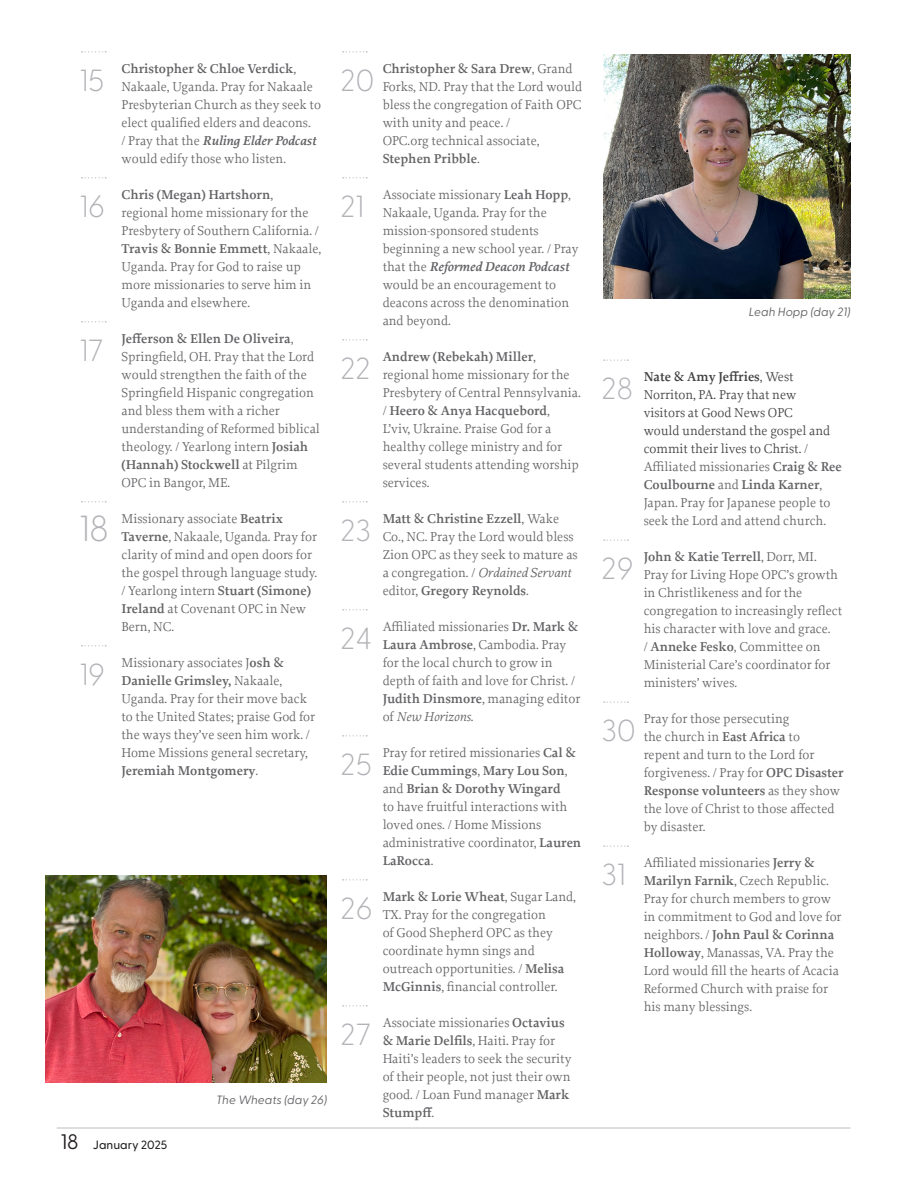
<style>
.page{position:relative;width:918px;height:1188px;background:#fff}
.page>*{position:absolute;margin:0;border:0;box-sizing:border-box;transform-origin:0 0}
.Prayer_list_-_2{font:200 36.15px "Greycliff CF";color:#b2b3b7}
.Prayer_list_-_2-2{font:200 30.45px "Greycliff CF";color:#b2b3b7}
.Prayer_list_-_2-3{font:13.5px/18px "Proforma";color:#636366}
.Prayer_list_-_2-4{font:13.5px/18px "Proforma";color:#404040}
.Photo_Caption{font:italic 12px "Greycliff CF";color:#636366}
.t1{font:500 12px "Greycliff CF";color:#231f20}
.s1{font-weight:600}
.s2{font-weight:600;font-style:italic}
.s3{font-weight:400;font-size:21px}
.s4{font-style:italic}
.s5{color:#636366}
.s6{font-weight:600;color:#636366}
</style>
<div class="page">
<hr style="left:57px;top:1128px;width:794px;height:1px;background:#bcbdc0">
<img style="left:603px;top:54px;width:248px;height:244px">
<svg style="left:82px;top:51px;width:24px;height:1px"></svg>
<svg style="left:82px;top:177px;width:24px;height:1px"></svg>
<svg style="left:82px;top:321px;width:24px;height:1px"></svg>
<svg style="left:82px;top:501px;width:24px;height:1px"></svg>
<svg style="left:82px;top:645px;width:24px;height:1px"></svg>
<svg style="left:343px;top:51px;width:24px;height:1px"></svg>
<svg style="left:343px;top:177px;width:24px;height:1px"></svg>
<svg style="left:343px;top:339px;width:24px;height:1px"></svg>
<svg style="left:343px;top:501px;width:24px;height:1px"></svg>
<svg style="left:343px;top:609px;width:24px;height:1px"></svg>
<svg style="left:343px;top:735px;width:24px;height:1px"></svg>
<svg style="left:343px;top:879px;width:24px;height:1px"></svg>
<svg style="left:343px;top:1005px;width:24px;height:1px"></svg>
<img style="left:45px;top:876px;width:281px;height:207px">
<svg style="left:604px;top:360px;width:24px;height:1px"></svg>
<svg style="left:604px;top:540px;width:24px;height:1px"></svg>
<svg style="left:604px;top:702px;width:24px;height:1px"></svg>
<svg style="left:604px;top:846px;width:24px;height:1px"></svg>
<p class="Prayer_list_-_2-2" style="left:80px;top:57px;width:26px">15</p>
<p class="Prayer_list_-_2-3" style="left:122px;top:59px;width:201px"><span class="s1">Christopher &amp; Chloe Verdick</span>, Nakaale, Uganda. Pray for Nakaale Presbyterian Church as they seek to elect qualified elders and deacons.<br>/ Pray that the <span class="s2">Ruling Elder Podcast </span>would edify those who listen.</p>
<p class="Prayer_list_-_2-2" style="left:80px;top:183px;width:27px">16</p>
<p class="Prayer_list_-_2-3" style="left:122px;top:185px;width:201px"><span class="s1">Chris (Megan) Hartshorn</span>, regional home missionary for the<br>Presbytery of Southern California. /<br><span class="s1">Travis &amp; Bonnie Emmett</span>, Nakaale,<br>Uganda. Pray for God to raise up more missionaries to serve him in<br>Uganda and elsewhere.</p>
<p class="Prayer_list_-_2-2" style="left:80px;top:327px;width:25px">17</p>
<p class="Prayer_list_-_2-3" style="left:122px;top:329px;width:200px"><span class="s1">Jefferson &amp; Ellen De Oliveira</span>,<br>Springfield, OH. Pray that the Lord would strengthen the faith of the<br>Springfield Hispanic congregation and bless them with a richer understanding of Reformed biblical theology. / Yearlong intern <span class="s1">Josiah (Hannah) Stockwell</span> at Pilgrim<br>OPC in Bangor, ME.</p>
<p class="Prayer_list_-_2" style="left:79px;top:501px;width:31px">18</p>
<p class="Prayer_list_-_2-3" style="left:122px;top:509px;width:197px">Missionary associate <span class="s1">Beatrix<br>Taverne</span>, Nakaale, Uganda. Pray for clarity of mind and open doors for the gospel through language study. / Yearlong intern <span class="s1">Stuart (Simone)<br>Ireland</span> at Covenant OPC in New<br>Bern, NC.</p>
<p class="Prayer_list_-_2-2" style="left:80px;top:651px;width:27px">19</p>
<p class="Prayer_list_-_2-3" style="left:121px;top:653px;width:195px">Missionary associates J<span class="s1">osh &amp;<br>Danielle Grimsley,</span> Nakaale,<br>Uganda. Pray for their move back to the United States; praise God for the ways they’ve seen him work. /<br>Home Missions general secretary,<br><span class="s1">Jeremiah Montgomery</span>.</p>
<p class="t1" style="left:61px;top:1135px;width:108px"><span class="s3">18</span> January 2025</p>
<p class="Photo_Caption" style="left:216px;top:1091px;width:113px">The Wheats (day 26)</p>
<p class="Prayer_list_-_2-2" style="left:341px;top:57px;width:35px">20</p>
<p class="Prayer_list_-_2-3" style="left:383px;top:59px;width:201px"><span class="s1">Christopher &amp; Sara Drew</span>, Grand<br>Forks, ND. Pray that the Lord would bless the congregation of Faith OPC with unity and peace. /<br>OPC.org technical associate,<br><span class="s1">Stephen Pribble</span>.</p>
<p class="Prayer_list_-_2-2" style="left:341px;top:183px;width:24px">21</p>
<p class="Prayer_list_-_2-3" style="left:383px;top:185px;width:197px">Associate missionary <span class="s1">Leah Hopp</span>,<br>Nakaale, Uganda. Pray for the mission-sponsored students beginning a new school year. / Pray that the <span class="s2">Reformed Deacon Podcast </span>would be an encouragement to deacons across the denomination and beyond.</p>
<p class="Prayer_list_-_2-2" style="left:341px;top:345px;width:31px">22</p>
<p class="Prayer_list_-_2-3" style="left:383px;top:347px;width:200px"><span class="s1">Andrew (Rebekah) Miller</span>, regional home missionary for the<br>Presbytery of Central Pennsylvania. / <span class="s1">Heero &amp; Anya Hacquebord</span>,<br>L’viv, Ukraine. Praise God for a healthy college ministry and for several students attending worship services.</p>
<p class="Prayer_list_-_2-2" style="left:341px;top:507px;width:32px">23</p>
<p class="Prayer_list_-_2-3" style="left:383px;top:509px;width:197px"><span class="s1">Matt &amp; Christine Ezzell</span>, Wake<br>Co., NC. Pray the Lord would bless<br>Zion OPC as they seek to mature as a congregation. / <span class="s4">Ordained Servant </span>editor, <span class="s1">Gregory Reynolds</span>.</p>
<p class="Prayer_list_-_2-2" style="left:341px;top:615px;width:33px">24</p>
<p class="Prayer_list_-_2-3" style="left:383px;top:617px;width:199px">Affiliated missionaries <span class="s1">Dr. Mark &amp;<br>Laura Ambrose</span>, Cambodia. Pray for the local church to grow in depth of faith and love for Christ. /<br><span class="s1">Judith Dinsmore</span>, managing editor of <span class="s4">New Horizons</span>.</p>
<p class="Prayer_list_-_2-2" style="left:341px;top:741px;width:33px">25</p>
<p class="Prayer_list_-_2-3" style="left:383px;top:743px;width:200px">Pray for retired missionaries <span class="s1">Cal &amp;<br>Edie Cummings</span>, <span class="s1">Mary Lou Son</span>, and <span class="s1">Brian &amp; Dorothy Wingard<br></span>to have fruitful interactions with loved ones. / Home Missions administrative coordinator, <span class="s1">Lauren<br>LaRocca</span>.</p>
<p class="Prayer_list_-_2-2" style="left:341px;top:885px;width:33px">26</p>
<p class="Prayer_list_-_2-3" style="left:383px;top:887px;width:195px"><span class="s1">Mark &amp; Lorie Wheat</span>, Sugar Land,<br>TX. Pray for the congregation<br>of Good Shepherd OPC as they coordinate hymn sings and outreach opportunities. / <span class="s1">Melisa<br>McGinnis</span>, financial controller.</p>
<p class="Prayer_list_-_2-2" style="left:341px;top:1011px;width:31px">27</p>
<p class="Prayer_list_-_2-3" style="left:383px;top:1013px;width:190px">Associate missionaries <span class="s1">Octavius &amp; Marie Delfils</span>, Haiti. Pray for<br>Haiti’s leaders to seek the security of their people, not just their own good. / Loan Fund manager <span class="s1">Mark<br>Stumpff</span>.</p>
<p class="Photo_Caption" style="left:749px;top:303px;width:103px">Leah Hopp (day 21)</p>
<p class="Prayer_list_-_2-2" style="left:602px;top:366px;width:33px">28</p>
<p class="Prayer_list_-_2-4" style="left:644px;top:367px;width:200px"><span class="s1">Nate &amp; Amy Jeffries</span>, West<br>Norriton, PA. Pray that new<br>visitors at Good News OPC<br>would understand the gospel and commit their lives to Christ. <span class="s5">/<br>Affiliated missionaries</span> <span class="s6">Craig &amp; Ree<br>Coulbourne</span> <span class="s5">and</span> <span class="s6">Linda Karner</span><span class="s5">,<br>Japan. Pray for Japanese people to seek the Lord and attend church.</span></p>
<p class="Prayer_list_-_2-2" style="left:602px;top:546px;width:33px">29</p>
<p class="Prayer_list_-_2-3" style="left:644px;top:547px;width:200px"><span class="s1">John &amp; Katie Terrell</span>, Dorr, MI.<br>Pray for Living Hope OPC’s growth in Christlikeness and for the congregation to increasingly reflect his character with love and grace.<br>/ <span class="s1">Anneke Fesko</span>, Committee on<br>Ministerial Care’s coordinator for ministers’ wives.</p>
<p class="Prayer_list_-_2-2" style="left:602px;top:708px;width:35px">30</p>
<p class="Prayer_list_-_2-3" style="left:644px;top:709px;width:202px">Pray for those persecuting<br>the church in <span class="s1">East Africa</span> to<br>repent and turn to the Lord for forgiveness. / Pray for <span class="s1">OPC Disaster<br>Response volunteers</span> as they show the love of Christ to those affected by disaster.</p>
<p class="Prayer_list_-_2-2" style="left:602px;top:852px;width:25px">31</p>
<p class="Prayer_list_-_2-3" style="left:644px;top:853px;width:199px">Affiliated missionaries <span class="s1">Jerry &amp;<br>Marilyn Farnik</span>, Czech Republic.<br>Pray for church members to grow in commitment to God and love for neighbors. / <span class="s1">John Paul &amp; Corinna<br>Holloway</span>, Manassas, VA. Pray the<br>Lord would fill the hearts of Acacia<br>Reformed Church with praise for his many blessings.</p>
</div>
